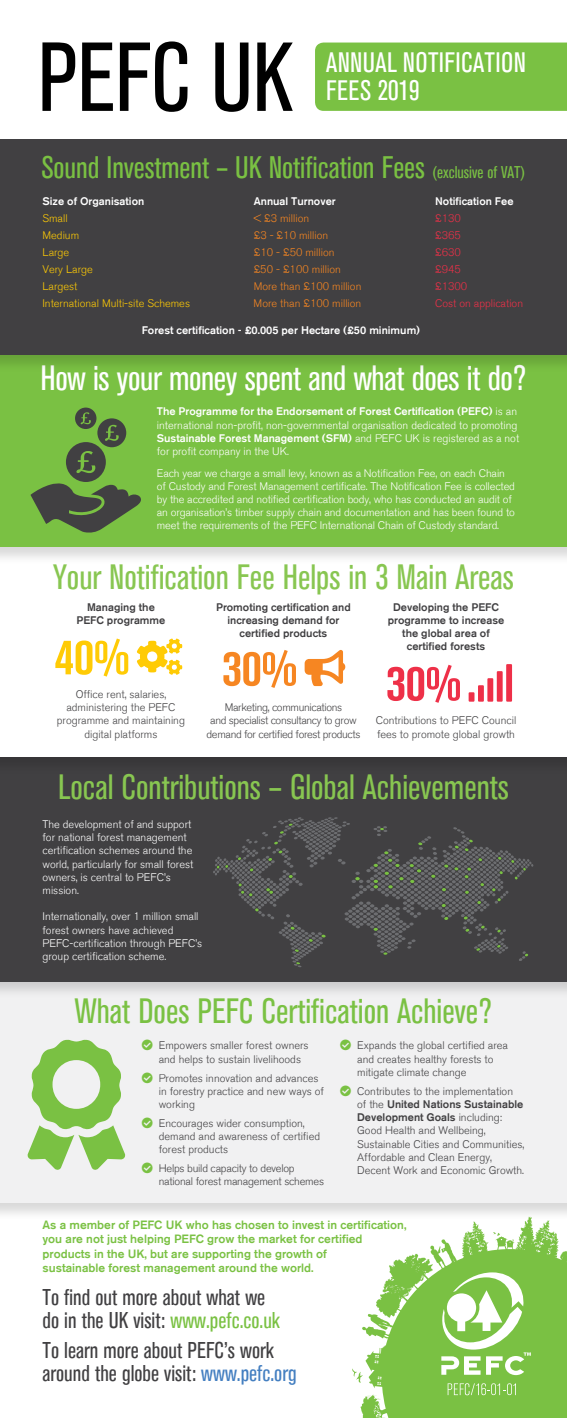
<style>
.page{position:relative;width:567px;height:1418px;background:#fff}
.page>*{position:absolute;margin:0;border:0;box-sizing:border-box;transform-origin:0 0}
.t1{font:condensed 96.8px "Akzidenz Grotesk BE";letter-spacing:-.005em;color:#000}
.t2{font:700 condensed 50.2px "Akzidenz Grotesk BE";color:#ffcb05}
.t3{font:700 condensed 50.2px "Akzidenz Grotesk BE";color:#f68622}
.t4{font:700 condensed 50.2px "Akzidenz Grotesk BE";color:#ee3048}
.t5{font:condensed 35px "Akzidenz Grotesk BE";color:#88c651}
.t6{font:condensed 35px "Akzidenz Grotesk BE";letter-spacing:-.01em;color:#fff}
.t7{font:condensed 35px "Akzidenz Grotesk BE";color:#7ac143}
.t8{font:condensed 31px "Akzidenz Grotesk BE";color:#7ac143}
.t9{font:condensed 28px/28px "Akzidenz Grotesk BE";letter-spacing:.015em;color:#fff}
.t10{font:condensed 22.8px/22.8px "Akzidenz Grotesk BE";color:#414042}
.t11{font:500 12px/14.4px "Akzidenz Grotesk BE";color:#7ac143}
.t12{font:300 11px/13.2px "Akzidenz Grotesk BE";color:#fff}
.t13{font:300 11px/13.2px "Akzidenz Grotesk BE";color:#414042}
.t14{font:500 11px/13.2px "Akzidenz Grotesk BE";color:#414042;text-align:center}
.t15{font:500 11px "Akzidenz Grotesk BE";color:#fff}
.t16{font:300 11px "Akzidenz Grotesk BE";color:#f68622}
.t17{font:300 11px/13.2px "Akzidenz Grotesk BE";letter-spacing:-.03em;color:#414042;text-align:center}
.t18{font:300 11px "Akzidenz Grotesk BE";color:#ffcb05}
.t19{font:300 11px/13.2px "Akzidenz Grotesk BE";letter-spacing:-.02em;color:#414042}
.t20{font:300 11px "Akzidenz Grotesk BE";color:#ee3048}
.s1{font-size:17px}
.s2{font-weight:500}
.s3{color:#7ac143}
.s4{color:#447fc1}
</style>
<div class="page">
<svg style="left:360px;top:1220px;width:207px;height:197px;fill:#7ac143"></svg>
<svg style="left:368px;top:1313px;width:25px;height:16px"></svg>
<svg style="left:352px;top:1368px;width:11px;height:14px"></svg>
<svg style="left:438px;top:1272px;width:93px;height:102px"></svg>
<svg style="left:448px;top:1383px;width:68px;height:12px"></svg>
<div style="left:0;top:980px;width:567px;height:240px;background:#000;opacity:.15"></div>
<div style="left:0;top:981px;width:567px;height:222px;background:#f1f1f2"></div>
<svg style="left:27px;top:1039px;width:98px;height:130px"></svg>
<div style="left:0;top:756px;width:567px;height:243px;background:#000;opacity:.15"></div>
<div style="left:12px;top:757px;width:555px;height:224px;background:#414042"></div>
<svg style="left:213px;top:817px;width:320px;height:150px"></svg>
<div style="left:315px;top:43px;width:252px;height:68px;background:#7ac143"></div>
<div style="left:0;top:546px;width:567px;height:229px;background:#3b3a3c"></div>
<div style="left:0;top:547px;width:567px;height:210px;background:#fff"></div>
<svg style="left:305px;top:650px;width:40px;height:36px"></svg>
<svg style="left:137px;top:638px;width:45px;height:36px"></svg>
<svg style="left:469px;top:664px;width:43px;height:37px"></svg>
<div style="left:0;top:353px;width:567px;height:212px;background:#000;opacity:.15"></div>
<div style="left:0;top:354px;width:567px;height:193px;background:#7ac143"></div>
<svg style="left:31px;top:407px;width:110px;height:126px"></svg>
<div style="left:0;top:138px;width:567px;height:234px;background:#000;opacity:.15"></div>
<div style="left:0;top:139px;width:567px;height:215px;background:#414042"></div>
<h1 class="t1" style="left:38px;top:24px;width:257px">PEFC UK</h1>
<h3 class="t9" style="left:326px;top:49px;width:201px">ANNUAL NOTIFICATION<br>FEES 2019</h3>
<h3 class="t8" style="left:41px;top:150px;width:486px">Sound Investment – UK Notification Fees <span class="s1">(exclusive of VAT)</span></h3>
<p class="t15" style="left:43px;top:195px;width:103px">Size of Organisation</p>
<p class="t15" style="left:254px;top:195px;width:84px">Annual Turnover</p>
<p class="t15" style="left:435px;top:195px;width:80px">Notification Fee</p>
<p class="t18" style="left:43px;top:212px;width:27px">Small</p>
<p class="t16" style="left:254px;top:212px;width:57px">&lt; £3 million</p>
<p class="t20" style="left:435px;top:212px;width:27px">£130</p>
<p class="t18" style="left:42px;top:229px;width:38px">Medium</p>
<p class="t16" style="left:254px;top:229px;width:76px">£3 - £10 million</p>
<p class="t20" style="left:435px;top:229px;width:27px">£365</p>
<p class="t18" style="left:42px;top:246px;width:28px">Large</p>
<p class="t16" style="left:254px;top:246px;width:82px">£10 - £50 million</p>
<p class="t20" style="left:435px;top:246px;width:27px">£630</p>
<p class="t18" style="left:42px;top:263px;width:52px">Very Large</p>
<p class="t16" style="left:254px;top:263px;width:89px">£50 - £100 million</p>
<p class="t20" style="left:435px;top:263px;width:27px">£945</p>
<p class="t18" style="left:42px;top:280px;width:37px">Largest</p>
<p class="t16" style="left:254px;top:280px;width:109px">More than £100 million</p>
<p class="t20" style="left:435px;top:280px;width:34px">£1300</p>
<p class="t18" style="left:42px;top:297px;width:149px">International Multi-site Schemes</p>
<p class="t16" style="left:254px;top:297px;width:109px">More than £100 million</p>
<p class="t20" style="left:435px;top:297px;width:90px">Cost on application</p>
<p class="t15" style="left:142px;top:323px;width:280px">Forest certification - £0.005 per Hectare (£50 minimum)</p>
<h3 class="t6" style="left:41px;top:358px;width:487px">How is your money spent and what does it do?</h3>
<p class="t12" style="left:157px;top:405px;width:364px"><span class="s2">The Programme for the Endorsement of Forest Certification (PEFC)</span> is an international non-profit, non-governmental organisation dedicated to promoting <span class="s2">Sustainable Forest Management (SFM)</span> and PEFC UK is registered as a not for profit company in the UK.</p>
<p class="t12" style="left:157px;top:466px;width:360px">Each year we charge a small levy, known as a Notification Fee, on each Chain of Custody and Forest Management certificate. The Notification Fee is collected by the accredited and notified certification body, who has conducted an audit of an organisation’s timber supply chain and documentation and has been found to meet the requirements of the PEFC International Chain of Custody standard.</p>
<h3 class="t5" style="left:53px;top:557px;width:462px">Your Notification Fee Helps in 3 Main Areas</h3>
<p class="t14" style="left:76px;top:600px;width:90px">Managing the<br>PEFC programme</p>
<p class="t14" style="left:216px;top:600px;width:136px">Promoting certification and increasing demand for certified products</p>
<p class="t14" style="left:388px;top:600px;width:118px">Developing the PEFC programme to increase the global area of certified forests</p>
<h2 class="t2" style="left:54px;top:628px;width:77px">40%</h2>
<p class="t13" style="left:66px;top:701px;width:111px">administering the PEFC</p>
<h2 class="t3" style="left:222px;top:639px;width:77px">30%</h2>
<h2 class="t4" style="left:386px;top:654px;width:77px">30%</h2>
<p class="t13" style="left:76px;top:687px;width:92px">Office rent, salaries,</p>
<p class="t17" style="left:207px;top:701px;width:155px">Marketing, communications<br>and specialist consultancy to grow demand for certified forest products</p>
<p class="t13" style="left:376px;top:714px;width:142px">Contributions to PEFC Council fees to promote global growth</p>
<p class="t13" style="left:57px;top:714px;width:130px;text-align:center">programme and maintaining digital platforms</p>
<h3 class="t5" style="left:58px;top:767px;width:452px">Local Contributions – Global Achievements</h3>
<p class="t12" style="left:43px;top:817px;width:152px">The development of and support for national forest management certification schemes around the world, particularly for small forest owners, is central to PEFC’s mission.</p>
<p class="t12" style="left:43px;top:910px;width:161px">Internationally, over 1 million small forest owners have achieved PEFC-certification through PEFC’s group certification scheme.</p>
<h3 class="t7" style="left:75px;top:991px;width:419px">What Does PEFC Certification Achieve?</h3>
<p class="t13" style="left:159px;top:1039px;width:151px">Empowers smaller forest owners and helps to sustain livelihoods</p>
<p class="t13" style="left:159px;top:1071px;width:167px">Promotes innovation and advances in forestry practice and new ways of working</p>
<p class="t13" style="left:159px;top:1116px;width:163px">Encourages wider consumption, demand and awareness of certified forest products</p>
<p class="t19" style="left:159px;top:1161px;width:167px">Helps build capacity to develop national forest management schemes</p>
<p class="t13" style="left:357px;top:1039px;width:152px">Expands the global certified area and creates healthy forests to mitigate climate change</p>
<p class="t13" style="left:357px;top:1084px;width:169px">Contributes to the implementation of the <span class="s2">United Nations Sustainable<br>Development Goals</span> including:<br>Good Health and Wellbeing,<br>Sustainable Cities and Communities,<br>Affordable and Clean Energy,<br>Decent Work and Economic Growth.</p>
<p class="t11" style="left:43px;top:1217px;width:365px">As a member of PEFC UK who has chosen to invest in certification, you are not just helping PEFC grow the market for certified products in the UK, but are supporting the growth of<br>sustainable forest management around the world.</p>
<h3 class="t10" style="left:43px;top:1286px;width:239px">To find out more about what we do in the UK visit: <span class="s3">www.pefc.co.uk</span></h3>
<h3 class="t10" style="left:43px;top:1339px;width:256px">To learn more about PEFC’s work around the globe visit: <span class="s4">www.pefc.org</span></h3>
</div>
